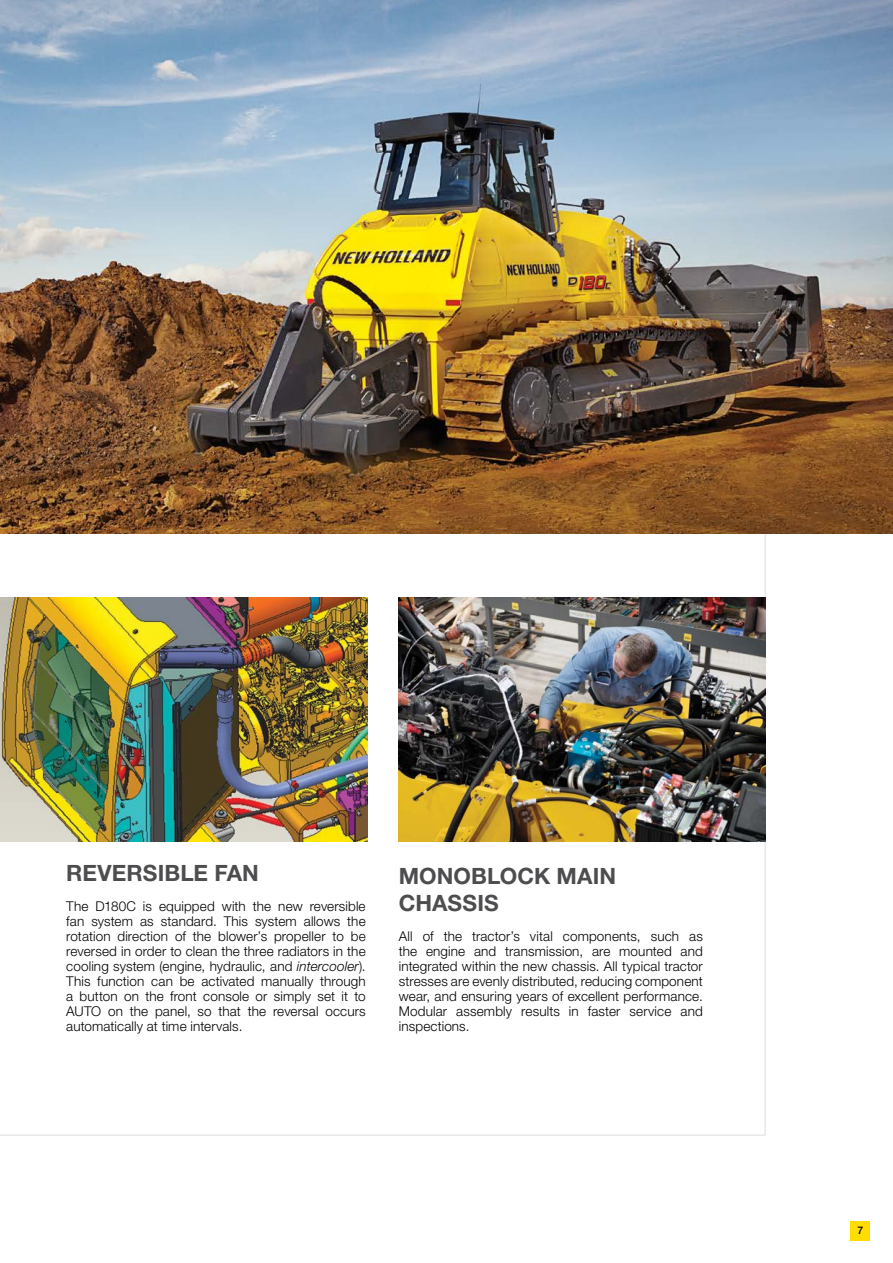
<style>
.page{position:relative;width:893px;height:1263px;background:#fff}
.page>*{position:absolute;margin:0;border:0;box-sizing:border-box;transform-origin:0 0}
.t1{font:700 22.5px/27px "Helvetica Neue LT Std";color:#4d4d4f}
.t2{font:300 13.5px/15px "Helvetica Neue LT Std";letter-spacing:.01em;color:#000;text-align:justify}
.t3{font:500 10.5px "Helvetica Neue LT Std";color:#000}
.s1{font-style:italic}
</style>
<div class="page">
<div style="left:850px;top:1221px;width:20px;height:19px;background:#fd0"></div>
<img style="left:1px;top:597px;width:366px;height:245px">
<img style="left:399px;top:597px;width:366px;height:245px">
<img style="left:0;top:0;width:893px;height:534px">
<h1 class="t1" style="left:66px;top:859px;width:194px">REVERSIBLE FAN</h1>
<p class="t2" style="left:66px;top:898px;width:301px">The D180C is equipped with the new reversible fan system as standard. This system allows the rotation direction of the blower’s propeller to be reversed in order to clean the three radiators in the cooling system (engine, hydraulic, and <span class="s1">intercooler</span>).<br>This function can be activated manually through a button on the front console or simply set it to AUTO on the panel, so that the reversal occurs automatically at time intervals.</p>
<h1 class="t1" style="left:399px;top:862px;width:219px">MONOBLOCK MAIN<br>CHASSIS</h1>
<p class="t2" style="left:399px;top:928px;width:306px">All of the tractor’s vital components, such as the engine and transmission, are mounted and integrated within the new chassis. All typical tractor stresses are evenly distributed, reducing component wear, and ensuring years of excellent performance.<br>Modular assembly results in faster service and inspections.</p>
<p class="t3" style="left:857px;top:1224px;width:7px">7</p>
</div>
